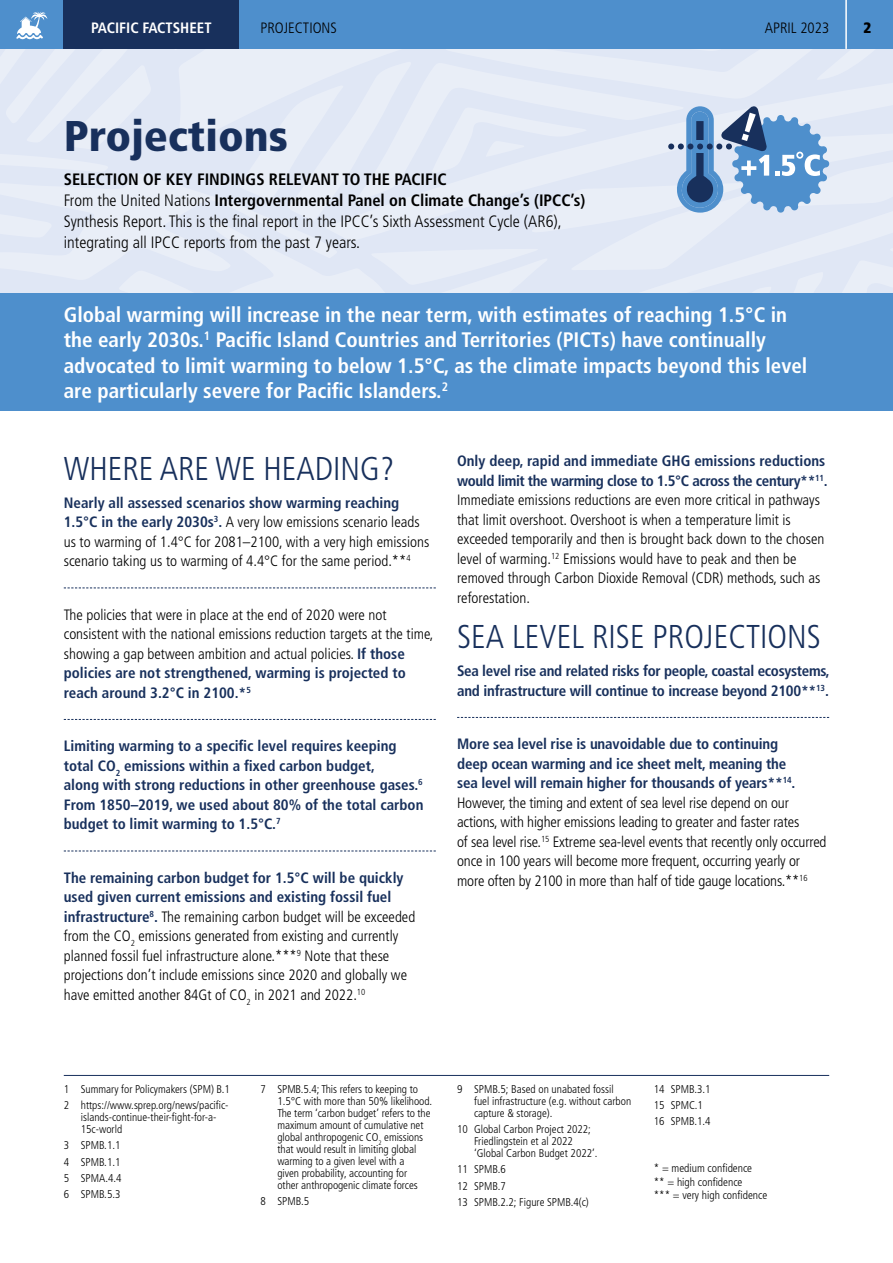
<style>
.page{position:relative;width:893px;height:1263px;background:#fff}
.page>*{position:absolute;margin:0;border:0;box-sizing:border-box;transform-origin:0 0}
.title__H1{font:900 condensed 42.9px "Frutiger LT Pro";color:#18305c;scale:1.05 1}
.heading__H2{font:300 condensed 33px "Frutiger LT Pro";color:#18305c}
.feature_quote{font:700 condensed 21px/25.5px "Frutiger LT Pro";color:#fff}
.title_intro{font:300 condensed 16.5px/21px "Frutiger LT Pro";color:#000}
.body_text__no_rule{font:300 condensed 15px/19.5px "Frutiger LT Pro";color:#000}
.body_text__no_bold{font:300 condensed 15px/19.5px "Frutiger LT Pro";color:#000}
.body_text__bold_intr{font:700 condensed 15px/19.5px "Frutiger LT Pro";color:#18305c}
.body_text__bold_intr-2{font:300 condensed 15px/19.5px "Frutiger LT Pro";color:#000}
.body_text__bold_intr-3{font:700 condensed 15px/19.5px "Frutiger LT Pro";letter-spacing:-.02em;color:#18305c}
.t1{font:700 condensed 15px "Frutiger LT Pro";color:#fff}
.t2{font:900 condensed 15px "Frutiger LT Pro";color:#000}
.body_text__plain{font:300 condensed 11.4px/13.5px "Frutiger LT Pro";color:#000}
.t3{font:300 condensed 11.25px/12px "Frutiger LT Pro";color:#000}
.s1{font-weight:700}
.s2{font-weight:700;color:#18305c}
</style>
<div class="page">
<div style="left:0;top:293px;width:893px;height:118px;background:#4e8fcc"></div>
<svg style="left:64px;top:587px;width:372px;height:1px"></svg>
<svg style="left:64px;top:719px;width:372px;height:1px"></svg>
<svg style="left:64px;top:851px;width:372px;height:1px"></svg>
<svg style="left:457px;top:717px;width:372px;height:1px"></svg>
<hr style="left:64px;top:1075px;width:765px;height:1px;background:#18305c">
<svg style="left:0;top:49px;width:893px;height:244px;background:#dce5f3"></svg>
<div style="left:0;top:0;width:893px;height:49px;background:#4e8fcc"></div>
<hr style="left:845px;top:0;width:2px;height:49px;background:#fff">
<div style="left:64px;top:0;width:175px;height:49px;background:#18305c"></div>
<svg style="left:16px;top:11px;width:31px;height:28px"></svg>
<p class="t1" style="left:91px;top:18px;width:122px">PACIFIC FACTSHEET</p>
<p class="body_text__no_rule" style="left:260px;top:18px;width:69px">Projections</p>
<p class="body_text__no_rule" style="left:765px;top:18px;width:66px">APRIL 2023</p>
<p class="t2" style="left:864px;top:18px;width:9px">2</p>
<h1 class="title__H1" style="left:64px;top:110px;width:215px">Projections</h1>
<p class="title_intro" style="left:64px;top:169px;width:523px"><span class="s1">SELECTION OF KEY FINDINGS RELEVANT TO THE PACIFIC<br></span>From the United Nations <span class="s1">Intergovernmental Panel on Climate Change’s (IPCC’s)<br></span>Synthesis Report. This is the final report in the IPCC’s Sixth Assessment Cycle (AR6), integrating all IPCC reports from the past 7 years.</p>
<p class="feature_quote" style="left:64px;top:302px;width:745px">Global warming will increase in the near term, with estimates of reaching 1.5°C in the early 2030s.<sup>1</sup> Pacific Island Countries and Territories (PICTs) have continually advocated to limit warming to below 1.5°C, as the climate impacts beyond this level are particularly severe for Pacific Islanders.<sup>2</sup></p>
<h2 class="heading__H2" style="left:64px;top:449px;width:332px">WHERE ARE WE HEADING?</h2>
<p class="body_text__bold_intr-2" style="left:64px;top:493px;width:367px"><span class="s2">Nearly all assessed scenarios show warming reaching 1.5°C in the early 2030s</span><sup>3</sup><span class="s2">.</span> A very low emissions scenario leads us to warming of 1.4°C for 2081–2100, with a very high emissions scenario taking us to warming of 4.4°C for the same period.**<sup>4</sup></p>
<p class="body_text__no_bold" style="left:64px;top:605px;width:371px">The policies that were in place at the end of 2020 were not consistent with the national emissions reduction targets at the time, showing a gap between ambition and actual policies. <span class="s2">If those policies are not strengthened, warming is projected to reach around 3.2°C in 2100.*</span><sup>5</sup></p>
<p class="body_text__bold_intr" style="left:64px;top:736px;width:361px">Limiting warming to a specific level requires keeping total CO<sub>2</sub> emissions within a fixed carbon budget,<br>along with strong reductions in other greenhouse gases.<sup>6<br></sup>From 1850–2019, we used about 80% of the total carbon budget to limit warming to 1.5°C.<sup>7</sup></p>
<p class="body_text__no_rule" style="left:64px;top:868px;width:353px"><span class="s2">The remaining carbon budget for 1.5°C will be quickly used given current emissions and existing fossil fuel infrastructure</span><sup>8</sup><span class="s2">.</span> The remaining carbon budget will be exceeded from the CO <sub>2</sub> emissions generated from existing and currently planned fossil fuel infrastructure alone.***<sup>9</sup> Note that these projections don’t include emissions since 2020 and globally we have emitted another 84Gt of CO <sub>2</sub> in 2021 and 2022.<sup>10</sup></p>
<p class="body_text__no_rule" style="left:457px;top:451px;width:372px"><span class="s2">Only deep, rapid and immediate GHG emissions reductions would limit the warming close to 1.5°C across the century**</span><sup>11</sup><span class="s2">.<br></span>Immediate emissions reductions are even more critical in pathways that limit overshoot. Overshoot is when a temperature limit is exceeded temporarily and then is brought back down to the chosen level of warming.<sup>12</sup> Emissions would have to peak and then be removed through Carbon Dioxide Removal (CDR) methods, such as reforestation.</p>
<h2 class="heading__H2" style="left:457px;top:618px;width:365px">SEA LEVEL RISE PROJECTIONS</h2>
<p class="body_text__bold_intr-3" style="left:457px;top:661px;width:374px">Sea level rise and related risks for people, coastal ecosystems, and infrastructure will continue to increase beyond 2100**<sup>13</sup>.</p>
<p class="body_text__no_rule" style="left:457px;top:734px;width:371px"><span class="s2">More sea level rise is unavoidable due to continuing<br>deep ocean warming and ice sheet melt, meaning the<br>sea level will remain higher for thousands of years**</span><sup>14</sup><span class="s2">.<br></span>However, the timing and extent of sea level rise depend on our actions, with higher emissions leading to greater and faster rates<br>of sea level rise.<sup>15</sup> Extreme sea-level events that recently only occurred once in 100 years will become more frequent, occurring yearly or more often by 2100 in more than half of tide gauge locations.**<sup>16</sup></p>
<p class="t3" style="left:64px;top:1083px;width:168px">1 Summary for Policymakers (SPM) B.1</p>
<p class="t3" style="left:81px;top:1099px;width:149px;text-indent:-17px">2 https://www.sprep.org/news/pacific&shy;islands-continue-their-fight-for-a-<br>15c-world</p>
<p class="t3" style="left:64px;top:1139px;width:58px">3 SPMB.1.1</p>
<p class="t3" style="left:64px;top:1156px;width:58px">4 SPMB.1.1</p>
<p class="t3" style="left:64px;top:1172px;width:59px">5 SPMA.4.4</p>
<p class="t3" style="left:64px;top:1188px;width:58px">6 SPMB.5.3</p>
<p class="t3" style="left:277px;top:1083px;width:156px;text-indent:-17px">7 SPMB.5.4; This refers to keeping to 1.5°C with more than 50% likelihood.<br>The term ‘carbon budget’ refers to the maximum amount of cumulative net global anthropogenic CO <sub>2</sub> emissions that would result in limiting global warming to a given level with a<br>given probability, accounting for<br>other anthropogenic climate forces</p>
<p class="t3" style="left:260px;top:1195px;width:50px">8 SPMB.5</p>
<p class="t3" style="left:474px;top:1083px;width:159px;text-indent:-17px">9 SPMB.5; Based on unabated fossil fuel infrastructure (e.g. without carbon capture &amp; storage).</p>
<p class="t3" style="left:474px;top:1123px;width:125px;text-indent:-17px">10 Global Carbon Project 2022;<br>Friedlingstein et al 2022 ‘Global Carbon Budget 2022’.</p>
<p class="t3" style="left:457px;top:1163px;width:50px">11 SPMB.6</p>
<p class="t3" style="left:457px;top:1180px;width:50px">12 SPMB.7</p>
<p class="t3" style="left:457px;top:1196px;width:133px">13 SPMB.2.2; Figure SPMB.4(c)</p>
<p class="t3" style="left:654px;top:1083px;width:58px">14 SPMB.3.1</p>
<p class="t3" style="left:654px;top:1099px;width:51px">15 SPMC.1</p>
<p class="t3" style="left:654px;top:1115px;width:58px">16 SPMB.1.4</p>
<p class="body_text__plain" style="left:654px;top:1161px;width:115px">* = medium confidence<br>** = high confidence<br>*** = very high confidence</p>
</div>
